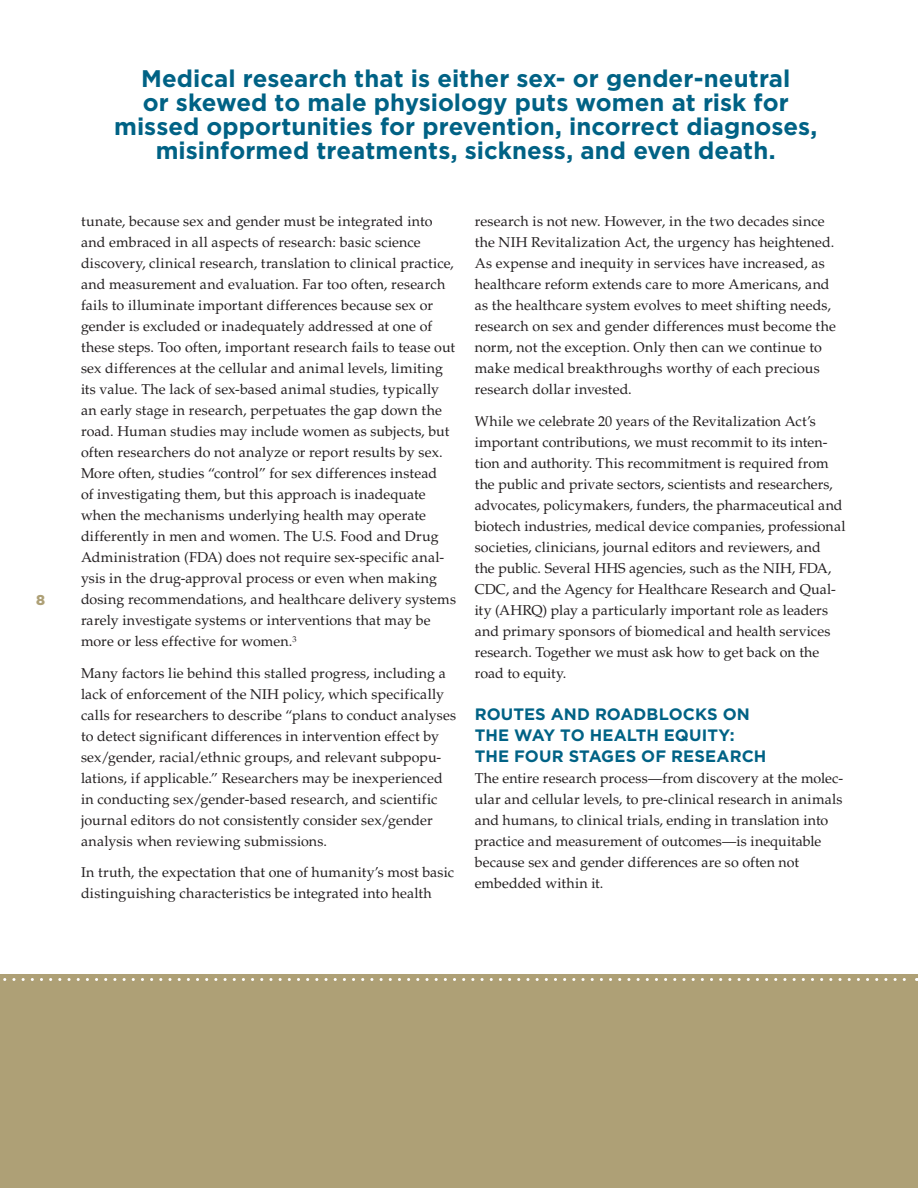
<style>
.page{position:relative;width:918px;height:1188px;background:#fff}
.page>*{position:absolute;margin:0;border:0;box-sizing:border-box;transform-origin:0 0}
.t1{font:700 24px/24px "Gotham";color:#006285;text-align:center}
.Subhead_C{font:700 16.5px/21px "Gotham";letter-spacing:.005em;color:#006285}
.t2{font:14.25px/21px "Palatino LT Std";letter-spacing:.005em;color:#231f20}
.t3{font:900 14.25px "Gotham";color:#aea076}
</style>
<div class="page">
<div style="left:0;top:974px;width:918px;height:214px;background:#aea076"></div>
<svg style="left:3px;top:978px;width:914px;height:3px"></svg>
<p class="t3" style="left:36px;top:591px;width:10px">8</p>
<p class="t1" style="left:114px;top:66px;width:705px">Medical research that is either sex- or gender-neutral<br>or skewed to male physiology puts women at risk for missed opportunities for prevention, incorrect diagnoses, misinformed treatments, sickness, and even death.</p>
<p class="t2" style="left:81px;top:211px;width:377px">tunate, because sex and gender must be integrated into and embraced in all aspects of research: basic science discovery, clinical research, translation to clinical practice, and measurement and evaluation. Far too often, research fails to illuminate important differences because sex or gender is excluded or inadequately addressed at one of these steps. Too often, important research fails to tease out sex differences at the cellular and animal levels, limiting its value. The lack of sex-based animal studies, typically an early stage in research, perpetuates the gap down the road. Human studies may include women as subjects, but often researchers do not analyze or report results by sex.<br>More often, studies “control” for sex differences instead<br>of investigating them, but this approach is inadequate when the mechanisms underlying health may operate differently in men and women. The U.S. Food and Drug Administration (FDA) does not require sex-specific anal&shy;ysis in the drug-approval process or even when making dosing recommendations, and healthcare delivery systems rarely investigate systems or interventions that may be more or less effective for women.<sup>3</sup></p>
<p class="t2" style="left:81px;top:663px;width:377px">Many factors lie behind this stalled progress, including a lack of enforcement of the NIH policy, which specifically calls for researchers to describe “plans to conduct analyses to detect significant differences in intervention effect by sex/gender, racial/ethnic groups, and relevant subpopu&shy;lations, if applicable.” Researchers may be inexperienced in conducting sex/gender-based research, and scientific journal editors do not consistently consider sex/gender analysis when reviewing submissions.</p>
<p class="t2" style="left:81px;top:862px;width:375px">In truth, the expectation that one of humanity’s most basic distinguishing characteristics be integrated into health</p>
<p class="t2" style="left:475px;top:211px;width:363px">research is not new. However, in the two decades since the NIH Revitalization Act, the urgency has heightened.<br>As expense and inequity in services have increased, as healthcare reform extends care to more Americans, and as the healthcare system evolves to meet shifting needs, research on sex and gender differences must become the norm, not the exception. Only then can we continue to make medical breakthroughs worthy of each precious research dollar invested.</p>
<p class="t2" style="left:475px;top:411px;width:372px">While we celebrate 20 years of the Revitalization Act’s important contributions, we must recommit to its inten&shy;tion and authority. This recommitment is required from the public and private sectors, scientists and researchers, advocates, policymakers, funders, the pharmaceutical and biotech industries, medical device companies, professional societies, clinicians, journal editors and reviewers, and<br>the public. Several HHS agencies, such as the NIH, FDA, CDC, and the Agency for Healthcare Research and Qual&shy;ity (AHRQ) play a particularly important role as leaders and primary sponsors of biomedical and health services research. Together we must ask how to get back on the road to equity.</p>
<p class="Subhead_C" style="left:475px;top:703px;width:293px">ROUTES AND ROADBLOCKS ON<br>THE WAY TO HEALTH EQUITY:<br>THE FOUR STAGES OF RESEARCH</p>
<p class="t2" style="left:475px;top:768px;width:370px">The entire research process—from discovery at the molec&shy;ular and cellular levels, to pre-clinical research in animals and humans, to clinical trials, ending in translation into practice and measurement of outcomes—is inequitable because sex and gender differences are so often not embedded within it.</p>
</div>
